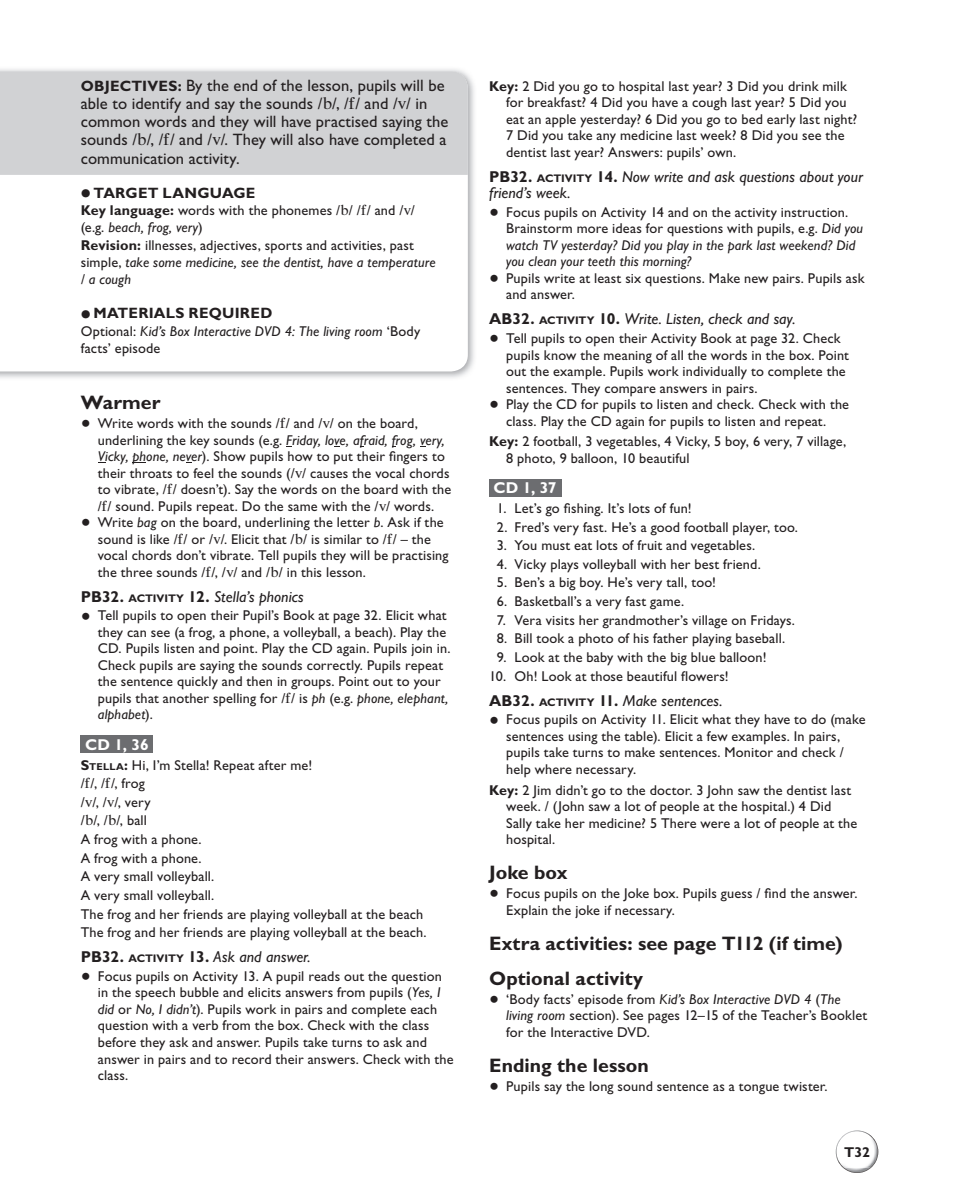
<style>
.page{position:relative;width:957px;height:1200px;background:#fff}
.page>*{position:absolute;margin:0;border:0;box-sizing:border-box;transform-origin:0 0}
.t1{font:700 19.5px/35.2px "Gill Sans Std";letter-spacing:.005em;color:#231f20}
.t2{font:16.5px/18px "Gill Sans Std";letter-spacing:.005em;color:#231f20}
.t3{font:italic 15.75px/16.5px "Gill Sans Std";letter-spacing:.005em;color:#231f20}
.t4{font:700 15.75px "Gill Sans Std";letter-spacing:.01em;color:#fff}
.t5{font:700 15px "Gill Sans Std";letter-spacing:.015em;color:#231f20}
.t6{font:14.25px/16.5px "Gill Sans Std";letter-spacing:.01em;color:#231f20}
.t7{font:italic 14.25px/17.2px "Gill Sans Std";letter-spacing:.01em;color:#231f20}
.t8{font:700 14.25px "Gill Sans Std";color:#231f20}
.s1{font-weight:700;font-size:15px}
.s2{font-family:"Times LT Std Phonetic"}
.s3{font-size:28.5px}
.s4{font-weight:700}
.s5{font-style:italic}
.s6{font-style:normal}
.s7{font-weight:700;font-style:normal}
.s8{font-weight:700;font-style:normal;font-size:10.95px}
.s9{font-weight:700;font-size:10.05px}
</style>
<div class="page">
<img style="left:0;top:69px;width:474px;height:309px">
<svg style="left:0;top:175px;width:468px;height:196px"></svg>
<div style="left:0;top:71px;width:468px;height:104px;background:#d1d2d4"></div>
<svg style="left:132px;top:462px;width:14px;height:1px"></svg>
<div style="left:81px;top:735px;width:72px;height:18px;background:#6c6d70"></div>
<div style="left:489px;top:478px;width:72px;height:18px;background:#6c6d70"></div>
<svg style="left:837px;top:1159px;width:6px;height:8px"></svg>
<svg style="left:869px;top:1134px;width:7px;height:8px"></svg>
<img style="left:836px;top:1130px;width:33px;height:29px">
<img style="left:843px;top:1142px;width:35px;height:30px">
<p class="t2" style="left:81px;top:77px;width:369px"><span class="s1">OBJECTIVES:</span> By the end of the lesson, pupils will be able to identify and say the sounds /<span class="s2">b</span>/, /<span class="s2">f</span>/ and /<span class="s2">v</span>/ in common words and they will have practised saying the sounds /<span class="s2">b</span>/, /<span class="s2">f</span>/ and /<span class="s2">v</span>/. They will also have completed a communication activity.</p>
<p class="t5" style="left:81px;top:184px;width:176px"><span class="s3">•</span> TARGET LANGUAGE</p>
<p class="t6" style="left:81px;top:202px;width:356px;line-height:17.2px"><span class="s4">Key language:</span> words with the phonemes /<span class="s2">b</span>/ /<span class="s2">f</span>/ and /<span class="s2">v</span>/ (e.g. <span class="s5">beach, frog, very</span>)<br><span class="s4">Revision:</span> illnesses, adjectives, sports and activities, past simple, <span class="s5">take some medicine, see the dentist, have a temperature / a cough</span></p>
<p class="t5" style="left:81px;top:304px;width:193px"><span class="s3">•</span> MATERIALS REQUIRED</p>
<p class="t7" style="left:81px;top:322px;width:341px"><span class="s6">Optional:</span> Kid’s Box Interactive DVD 4: The living room <span class="s6">‘Body facts’ episode</span></p>
<h1 class="t1" style="left:81px;top:385px;width:81px">Warmer</h1>
<p class="t6" style="left:98px;top:415px;width:355px;text-indent:-17px"><span class="s3">•</span> Write words with the sounds /<span class="s2">f</span>/ and /<span class="s2">v</span>/ on the board, underlining the key sounds (e.g. <span class="s5">Friday, love, afraid, frog, very, Vicky, phone, never</span>). Show pupils how to put their ngers to their throats to feel the sounds (/<span class="s2">v</span>/ causes the vocal chords to vibrate, /<span class="s2">f</span>/ doesn’t). Say the words on the board with the /<span class="s2">f</span>/ sound. Pupils repeat. Do the same with the /<span class="s2">v</span>/ words.</p>
<p class="t6" style="left:98px;top:514px;width:352px;text-indent:-17px"><span class="s3">•</span> Write <span class="s5">bag</span> on the board, underlining the letter <span class="s5">b</span>. Ask if the sound is like /<span class="s2">f</span>/ or /<span class="s2">v</span>/. Elicit that /<span class="s2">b</span>/ is similar to /<span class="s2">f</span>/ – the vocal chords don’t vibrate. Tell pupils they will be practising the three sounds /<span class="s2">f</span>/, /<span class="s2">v</span>/ and /<span class="s2">b</span>/ in this lesson.</p>
<p class="t3" style="left:81px;top:588px;width:224px"><span class="s7">PB32.</span> <span class="s8">ACTIVITY</span> <span class="s7">12.</span> Stella’s phonics</p>
<p class="t6" style="left:98px;top:607px;width:354px;text-indent:-17px"><span class="s3">•</span> Tell pupils to open their Pupil’s Book at page 32. Elicit what they can see (a frog, a phone, a volleyball, a beach). Play the CD. Pupils listen and point. Play the CD again. Pupils join in.<br>Check pupils are saying the sounds correctly. Pupils repeat the sentence quickly and then in groups. Point out to your pupils that another spelling for /<span class="s2">f</span>/ is <span class="s5">ph</span> (e.g. <span class="s5">phone, elephant, alphabet</span>).</p>
<p class="t4" style="left:85px;top:734px;width:65px">CD 1, 36</p>
<p class="t6" style="left:81px;top:755px;width:347px;line-height:18.6px"><span class="s4">S</span><span class="s9">TELLA</span><span class="s4">:</span> Hi, I’m Stella! Repeat after me!<br>/<span class="s2">f</span>/, /<span class="s2">f</span>/, frog<br>/<span class="s2">v</span>/, /<span class="s2">v</span>/, very<br>/<span class="s2">b</span>/, /<span class="s2">b</span>/, ball<br>A frog with a phone.<br>A frog with a phone.<br>A very small volleyball.<br>A very small volleyball.<br>The frog and her friends are playing volleyball at the beach<br>The frog and her friends are playing volleyball at the beach.</p>
<p class="t3" style="left:81px;top:948px;width:231px"><span class="s7">PB32.</span> <span class="s8">ACTIVITY</span> <span class="s7">13.</span> Ask and answer.</p>
<p class="t6" style="left:98px;top:967px;width:357px;text-indent:-17px"><span class="s3">•</span> Focus pupils on Activity 13. A pupil reads out the question in the speech bubble and elicits answers from pupils (<span class="s5">Yes, I did</span> or <span class="s5">No, I didn’t</span>). Pupils work in pairs and complete each question with a verb from the box. Check with the class before they ask and answer. Pupils take turns to ask and answer in pairs and to record their answers. Check with the class.</p>
<p class="t6" style="left:506px;top:78px;width:352px;text-indent:-17px"><span class="s4">Key:</span> 2 Did you go to hospital last year? 3 Did you drink milk for breakfast? 4 Did you have a cough last year? 5 Did you eat an apple yesterday? 6 Did you go to bed early last night?<br>7 Did you take any medicine last week? 8 Did you see the dentist last year? Answers: pupils’ own.</p>
<p class="t3" style="left:489px;top:168px;width:375px"><span class="s7">PB32.</span> <span class="s8">ACTIVITY</span> <span class="s7">14.</span> Now write and ask questions about your friend’s week.</p>
<p class="t6" style="left:506px;top:204px;width:359px;text-indent:-17px"><span class="s3">•</span> Focus pupils on Activity 14 and on the activity instruction.<br>Brainstorm more ideas for questions with pupils, e.g. <span class="s5">Did you watch TV yesterday? Did you play in the park last weekend? Did you clean your teeth this morning?</span></p>
<p class="t6" style="left:506px;top:270px;width:360px;text-indent:-17px"><span class="s3">•</span> Pupils write at least six questions. Make new pairs. Pupils ask and answer.</p>
<p class="t3" style="left:489px;top:311px;width:308px"><span class="s7">AB32.</span> <span class="s8">ACTIVITY</span> <span class="s7">10.</span> Write. Listen, check and say.</p>
<p class="t6" style="left:506px;top:330px;width:344px;text-indent:-17px"><span class="s3">•</span> Tell pupils to open their Activity Book at page 32. Check pupils know the meaning of all the words in the box. Point out the example. Pupils work individually to complete the sentences. They compare answers in pairs.</p>
<p class="t6" style="left:489px;top:396px;width:361px;text-align:center"><span class="s3">•</span> Play the CD for pupils to listen and check. Check with the class. Play the CD again for pupils to listen and repeat.</p>
<p class="t6" style="left:506px;top:433px;width:341px;text-indent:-17px"><span class="s4">Key:</span> 2 football, 3 vegetables, 4 Vicky, 5 boy, 6 very, 7 village,<br>8 photo, 9 balloon, 10 beautiful</p>
<p class="t4" style="left:493px;top:478px;width:65px">CD 1, 37</p>
<p class="t6" style="left:497px;top:500px;width:196px">1. Let’s go shing. It’s lots of fun!</p>
<p class="t6" style="left:497px;top:518px;width:303px">2. Fred’s very fast. He’s a good football player, too.</p>
<p class="t6" style="left:497px;top:537px;width:260px">3. You must eat lots of fruit and vegetables.</p>
<p class="t6" style="left:497px;top:555px;width:265px">4. Vicky plays volleyball with her best friend.</p>
<p class="t6" style="left:497px;top:574px;width:221px">5. Ben’s a big boy. He’s very tall, too!</p>
<p class="t6" style="left:497px;top:593px;width:189px">6. Basketball’s a very fast game.</p>
<p class="t6" style="left:497px;top:611px;width:300px">7. Vera visits her grandmother’s village on Fridays.</p>
<p class="t6" style="left:497px;top:630px;width:290px">8. Bill took a photo of his father playing baseball.</p>
<p class="t6" style="left:497px;top:649px;width:271px">9. Look at the baby with the big blue balloon!</p>
<p class="t6" style="left:489px;top:667px;width:241px">10. Oh! Look at those beautiful owers!</p>
<p class="t3" style="left:489px;top:692px;width:235px"><span class="s7">AB32.</span> <span class="s8">ACTIVITY</span> <span class="s7">11.</span> Make sentences.</p>
<p class="t6" style="left:506px;top:711px;width:361px;text-indent:-17px"><span class="s3">•</span> Focus pupils on Activity 11. Elicit what they have to do (make sentences using the table). Elicit a few examples. In pairs, pupils take turns to make sentences. Monitor and check / help where necessary.</p>
<p class="t6" style="left:506px;top:781px;width:353px;text-indent:-17px"><span class="s4">Key:</span> 2 Jim didn’t go to the doctor. 3 John saw the dentist last week. / (John saw a lot of people at the hospital.) 4 Did Sally take her medicine? 5 There were a lot of people at the hospital.</p>
<h1 class="t1" style="left:489px;top:855px;width:80px">Joke box</h1>
<p class="t6" style="left:506px;top:884px;width:353px;text-indent:-17px"><span class="s3">•</span> Focus pupils on the Joke box. Pupils guess / nd the answer.<br>Explain the joke if necessary.</p>
<h1 class="t1" style="left:489px;top:925px;width:355px">Extra activities: see page T112 (if time)<br>Optional activity</h1>
<p class="t6" style="left:506px;top:990px;width:362px;text-indent:-17px"><span class="s3">•</span> ‘Body facts’ episode from <span class="s5">Kid’s Box Interactive DVD 4</span> (<span class="s5">The living room</span> section). See pages 12–15 of the Teacher’s Booklet for the Interactive DVD.</p>
<h1 class="t1" style="left:489px;top:1047px;width:161px">Ending the lesson</h1>
<p class="t6" style="left:489px;top:1077px;width:340px"><span class="s3">•</span> Pupils say the long sound sentence as a tongue twister.</p>
<p class="t8" style="left:844px;top:1142px;width:27px">T32</p>
</div>
